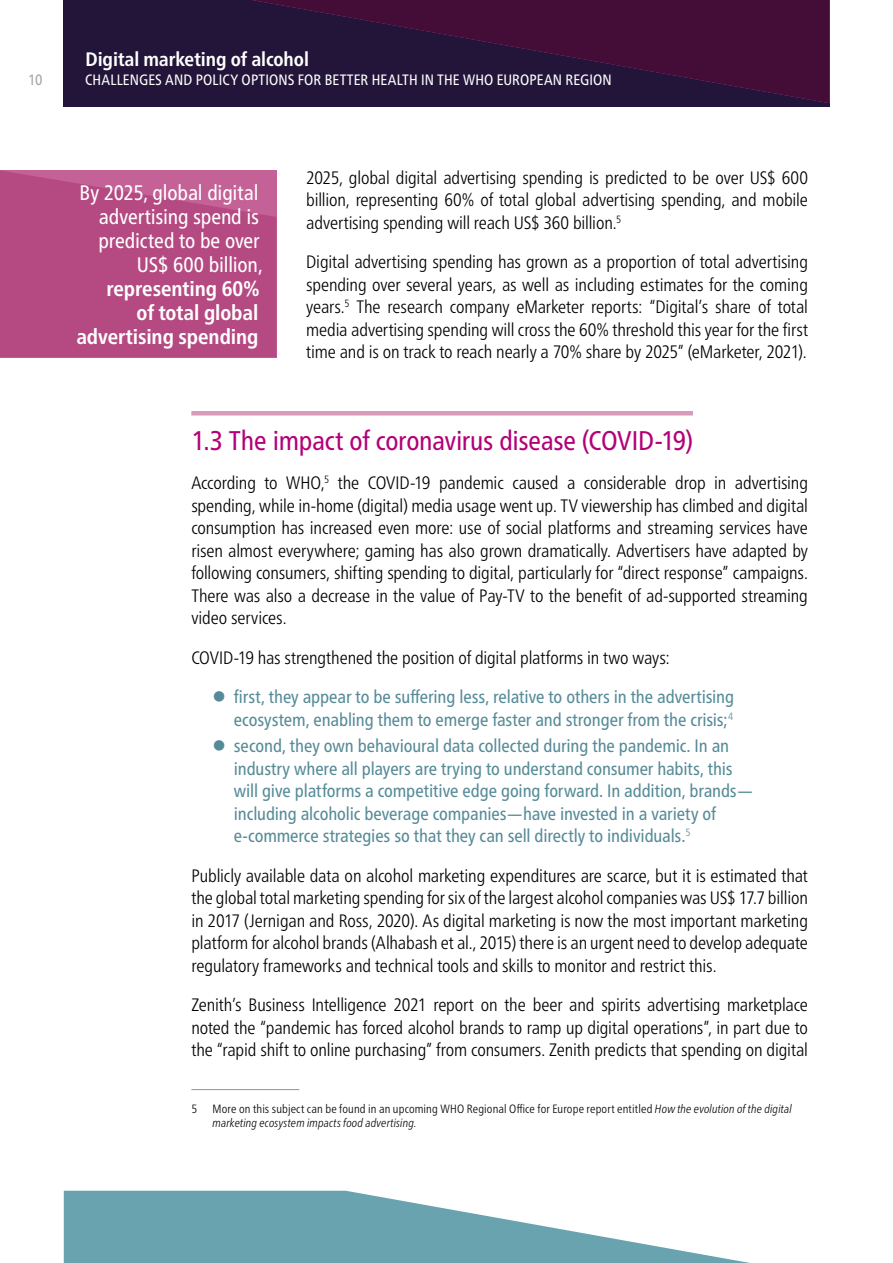
<style>
.page{position:relative;width:893px;height:1263px;background:#fff}
.page>*{position:absolute;margin:0;border:0;box-sizing:border-box;transform-origin:0 0}
.Header_2{font:condensed 27px "Frutiger Neue LTW1 G";letter-spacing:-.01em;color:#b30077}
.Main_text{font:condensed 21px/24px "Frutiger Neue LTW1 G";letter-spacing:-.01em;color:#fff;text-align:right}
.t1{font:700 condensed 19.5px "Frutiger Neue LTW1 G";letter-spacing:-.005em;color:#fff}
.Main_text-2{font:300 condensed 18px/22.5px "Frutiger Neue LTW1 G";letter-spacing:-.005em;color:#000;text-align:justify}
.t2{font:condensed 18px/22.5px "Frutiger Neue LTW1 G";letter-spacing:-.005em;color:#558b97}
.t3{font:condensed 15px "Frutiger Neue LTW1 G";letter-spacing:.01em;color:#fff}
.t4{font:condensed 15px "Frutiger Neue LTW1 G";color:#a5a5a5}
.footnote_para{font:300 condensed 12px/14.4px "Frutiger Neue LTW1 G";letter-spacing:.015em;color:#000}
.s1{font-weight:700}
.s2{font-style:italic}
</style>
<div class="page">
<div style="left:64px;top:0;width:188px;height:106px;background:#221539"></div>
<svg style="left:252px;top:0;width:577px;height:106px;background:#321138"></svg>
<svg style="left:0;top:170px;width:276px;height:187px;background:#b64b84"></svg>
<svg style="left:64px;top:1191px;width:686px;height:72px;fill:#69a3b0"></svg>
<hr style="left:191px;top:411px;width:502px;height:4px;background:#d89bb9">
<hr style="left:191px;top:1089px;width:108px;height:1px;background:#939393">
<p class="t4" style="left:28px;top:71px;width:16px">10</p>
<p class="t1" style="left:85px;top:44px;width:225px">Digital marketing of alcohol</p>
<p class="t3" style="left:85px;top:71px;width:528px">CHALLENGES AND POLICY OPTIONS FOR BETTER HEALTH IN THE WHO EUROPEAN REGION</p>
<p class="Main_text" style="left:76px;top:180px;width:188px">By 2025, global digital advertising spend is predicted to be over<br>US$ 600 billion, <span class="s1">representing 60%<br>of total global advertising spending</span></p>
<p class="Main_text-2" style="left:306px;top:166px;width:503px">2025, global digital advertising spending is predicted to be over US$ 600 billion, representing 60% of total global advertising spending, and mobile advertising spending will reach US$ 360 billion.<sup>5</sup></p>
<p class="Main_text-2" style="left:306px;top:251px;width:503px">Digital advertising spending has grown as a proportion of total advertising spending over several years, as well as including estimates for the coming years.<sup>5</sup> The research company eMarketer reports: “Digital’s share of total media advertising spending will cross the 60% threshold this year for the first time and is on track to reach nearly a 70% share by 2025” (eMarketer, 2021).</p>
<p class="Header_2" style="left:191px;top:424px;width:503px">1.3 The impact of coronavirus disease (COVID-19)</p>
<p class="Main_text-2" style="left:191px;top:471px;width:618px">According to WHO,<sup>5</sup> the COVID-19 pandemic caused a considerable drop in advertising spending, while in-home (digital) media usage went up. TV viewership has climbed and digital consumption has increased even more: use of social platforms and streaming services have risen almost everywhere; gaming has also grown dramatically. Advertisers have adapted by following consumers, shifting spending to digital, particularly for “direct response” campaigns.<br>There was also a decrease in the value of Pay-TV to the benefit of ad-supported streaming video services.</p>
<p class="Main_text-2" style="left:191px;top:646px;width:480px">COVID-19 has strengthened the position of digital platforms in two ways:</p>
<p class="t2" style="left:234px;top:685px;width:502px">first, they appear to be suffering less, relative to others in the advertising ecosystem, enabling them to emerge faster and stronger from the crisis;<sup>4</sup></p>
<p class="t2" style="left:234px;top:735px;width:522px">second, they own behavioural data collected during the pandemic. In an industry where all players are trying to understand consumer habits, this will give platforms a competitive edge going forward. In addition, brands— including alcoholic beverage companies—have invested in a variety of e-commerce strategies so that they can sell directly to individuals.<sup>5</sup></p>
<p class="Main_text-2" style="left:191px;top:864px;width:618px">Publicly available data on alcohol marketing expenditures are scarce, but it is estimated that the global total marketing spending for six of the largest alcohol companies was US$ 17.7 billion in 2017 (Jernigan and Ross, 2020). As digital marketing is now the most important marketing platform for alcohol brands (Alhabash et al., 2015) there is an urgent need to develop adequate regulatory frameworks and technical tools and skills to monitor and restrict this.</p>
<p class="Main_text-2" style="left:191px;top:994px;width:618px">Zenith’s Business Intelligence 2021 report on the beer and spirits advertising marketplace noted the “pandemic has forced alcohol brands to ramp up digital operations”, in part due to the “rapid shift to online purchasing” from consumers. Zenith predicts that spending on digital</p>
<p class="footnote_para" style="left:191px;top:1101px;width:7px">5</p>
<p class="footnote_para" style="left:213px;top:1101px;width:581px">More on this subject can be found in an upcoming WHO Regional Office for Europe report entitled <span class="s2">How the evolution of the digital marketing ecosystem impacts food advertising.</span></p>
</div>
